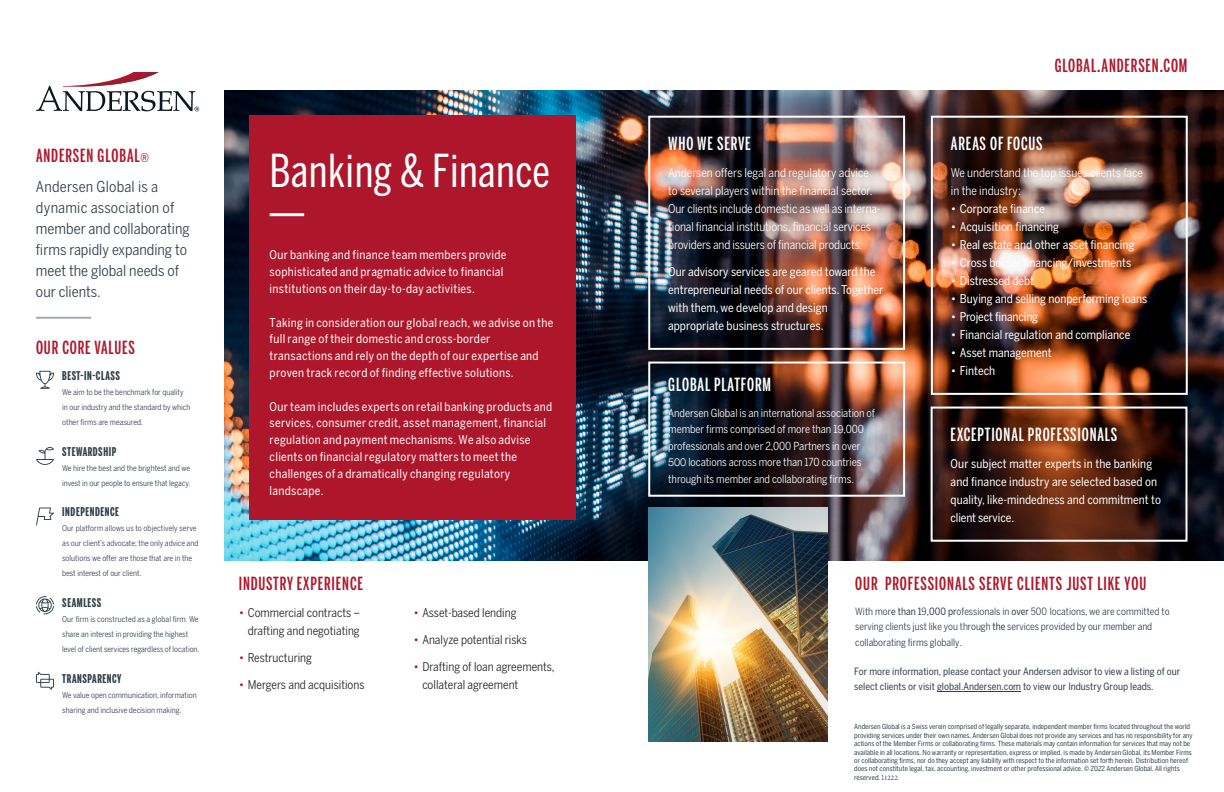
<style>
.page{position:relative;width:1224px;height:792px;background:#fff}
.page>*{position:absolute;margin:0;border:0;box-sizing:border-box;transform-origin:0 0}
.t1{font:45px "Benton Sans Compressed";letter-spacing:.01em;color:#fff}
.t2{font:500 18px "Benton Sans Extra Compressed";letter-spacing:.05em;color:#ae172b}
.t3{font:500 18px "Benton Sans Extra Compressed";letter-spacing:.05em;color:#fff}
.t4{font:500 18px "Benton Sans Extra Comp";letter-spacing:.05em;color:#ae172b}
.t5{font:15px/21px "Benton Sans Condensed";color:#313e48}
.t6{font:condensed 12px/16.8px "Benton Sans";letter-spacing:.025em;color:#fff}
.t7{font:12px/18px "Benton Sans Condensed";color:#fff}
.t8{font:12px/18px "Benton Sans Condensed";letter-spacing:-.01em;color:#fff}
.t9{font:12px/18px "Benton Sans Condensed";color:#231f20;text-align:right}
.t10{font:700 12px "Benton Sans Extra Compressed";letter-spacing:.05em;color:#313e48}
.t11{font:11px/15.8px "Benton Sans Condensed";letter-spacing:-.01em;color:#fff}
.t12{font:10px/15.9px "Benton Sans Condensed";letter-spacing:-.005em;color:#313e48}
.t13{font:condensed 10px/15px "Benton Sans";color:#313e48}
.t14{font:8px/15px "Benton Sans Condensed";color:#313e48}
.t15{font:condensed 7px/8.4px "Benton Sans";color:#303c47}
.s1{font-family:"Benton Sans";font-weight:400;font-stretch:condensed;font-size:12px}
.s2{color:#ae172b}
.s3{font-family:"Helvetica Neue LT Com";font-weight:300}
.s4{font-family:"Benton Sans";font-stretch:condensed}
.s5{font-family:"Benton Sans Condensed";font-stretch:normal}
.s6{font-family:"Minion Pro";font-stretch:normal}
</style>
<div class="page">
<img style="left:224px;top:90px;width:1000px;height:471px">
<svg style="left:36px;top:72px;width:163px;height:39px"></svg>
<img style="left:648px;top:508px;width:180px;height:233px">
<svg style="left:36px;top:371px;width:18px;height:18px"></svg>
<svg style="left:36px;top:447px;width:18px;height:18px"></svg>
<svg style="left:36px;top:508px;width:18px;height:17px"></svg>
<svg style="left:36px;top:596px;width:18px;height:18px"></svg>
<svg style="left:36px;top:672px;width:18px;height:18px"></svg>
<div style="left:250px;top:116px;width:326px;height:404px;background:#ae172b"></div>
<hr style="left:270px;top:213px;width:34px;height:3px;background:#fff">
<hr style="left:36px;top:317px;width:55px;height:2px;background:#a3a9ad">
<div style="left:648px;top:116px;width:257px;height:234px;border:2px solid #fff"></div>
<div style="left:648px;top:362px;width:257px;height:135px;border:2px solid #fff"></div>
<div style="left:931px;top:116px;width:257px;height:279px;border:2px solid #fff"></div>
<div style="left:931px;top:407px;width:257px;height:135px;border:2px solid #fff"></div>
<hr style="left:937px;top:691px;width:84px;height:1px;background:#313e48">
<h2 class="t2" style="left:36px;top:144px;width:115px">ANDERSEN GLOBAL<span class="s1">®</span></h2>
<h3 class="t5" style="left:36px;top:176px;width:155px">Andersen Global is a dynamic association of member and collaborating firms rapidly expanding to meet the global needs of our clients.</h3>
<h2 class="t2" style="left:36px;top:336px;width:100px">OUR CORE VALUES</h2>
<h3 class="t10" style="left:62px;top:368px;width:59px">BEST-IN-CLASS</h3>
<p class="t14" style="left:62px;top:385px;width:130px">We aim to be the benchmark for quality in our industry and the standard by which other firms are measured.</p>
<h3 class="t10" style="left:62px;top:444px;width:56px">STEWARDSHIP</h3>
<p class="t14" style="left:62px;top:460px;width:130px">We hire the best and the brightest and we invest in our people to ensure that legacy.</p>
<h3 class="t10" style="left:62px;top:505px;width:58px">INDEPENDENCE</h3>
<p class="t14" style="left:62px;top:521px;width:138px">Our platform allows us to objectively serve as our client’s advocate; the only advice and solutions we offer are those that are in the best interest of our client.</p>
<h3 class="t10" style="left:62px;top:595px;width:41px">SEAMLESS</h3>
<p class="t14" style="left:62px;top:612px;width:139px">Our firm is constructed as a global firm. We share an interest in providing the highest level of client services regardless of location.</p>
<h3 class="t10" style="left:62px;top:671px;width:61px">TRANSPARENCY</h3>
<p class="t14" style="left:62px;top:687px;width:136px">We value open communication, information sharing and inclusive decision making.</p>
<h1 class="t1" style="left:270px;top:143px;width:282px">Banking &amp; Finance</h1>
<h3 class="t6" style="left:270px;top:247px;width:238px">Our banking and finance team members provide sophisticated and pragmatic advice to financial institutions on their day-to-day activities.</h3>
<h3 class="t6" style="left:270px;top:314px;width:285px">Taking in consideration our global reach, we advise on the full range of their domestic and cross-border transactions and rely on the depth of our expertise and proven track record of finding effective solutions.</h3>
<p class="t6" style="left:270px;top:398px;width:284px">Our team includes experts on retail banking products and services, consumer credit, asset management, financial regulation and payment mechanisms. We also advise clients on financial regulatory matters to meet the challenges of a dramatically changing regulatory landscape.</p>
<h2 class="t2" style="left:239px;top:572px;width:126px">INDUSTRY EXPERIENCE</h2>
<h3 class="t9" style="left:239px;top:603px;width:123px"><span class="s2">•</span> Commercial contracts – drafting and negotiating</h3>
<h3 class="t9" style="left:239px;top:648px;width:75px"><span class="s2">•</span> Restructuring</h3>
<h3 class="t9" style="left:239px;top:675px;width:127px"><span class="s2">•</span> Mergers and acquisitions</h3>
<h3 class="t9" style="left:413px;top:603px;width:105px"><span class="s2">•</span> Asset-based lending</h3>
<h3 class="t9" style="left:413px;top:630px;width:115px"><span class="s2">•</span> Analyze potential risks</h3>
<h3 class="t9" style="left:422px;top:657px;width:134px;text-align:left;text-indent:-9px"><span class="s2">•</span> Drafting of loan agreements, collateral agreement</h3>
<h2 class="t3" style="left:668px;top:132px;width:84px">WHO WE SERVE</h2>
<p class="t8" style="left:668px;top:163px;width:214px">Andersen offers legal and regulatory advice to several players within the financial sector.<br>Our clients include domestic as well as interna&shy;tional financial institutions, financial services providers and issuers of financial products.</p>
<h3 class="t7" style="left:668px;top:262px;width:216px">Our advisory services are geared toward the entrepreneurial needs of our clients. Together with them, we develop and design appropriate business structures.</h3>
<h2 class="t3" style="left:668px;top:373px;width:104px">GLOBAL PLATFORM</h2>
<h3 class="t11" style="left:668px;top:405px;width:208px">Andersen Global is an international association of member firms comprised of more than 1<span class="s3">9</span>,000</h3>
<h3 class="t11" style="left:668px;top:438px;width:195px">professionals and over <span class="s4">2,000</span> Partners in over<br><span class="s3">500</span> locations across more than 170 countries</h3>
<h3 class="t11" style="left:668px;top:471px;width:187px">through its member and collaborating firms.</h3>
<h2 class="t2" style="left:1055px;top:54px;width:134px">GLOBAL.ANDERSEN.COM</h2>
<h2 class="t3" style="left:951px;top:132px;width:93px">AREAS OF FOCUS</h2>
<h3 class="t8" style="left:951px;top:163px;width:194px">We understand the top issues clients face in the industry:</h3>
<h3 class="t7" style="left:951px;top:199px;width:96px">• Corporate finance</h3>
<h3 class="t7" style="left:951px;top:217px;width:110px">• Acquisition financing</h3>
<h3 class="t7" style="left:951px;top:235px;width:185px">• Real estate and other asset financing</h3>
<h3 class="t7" style="left:951px;top:253px;width:182px">• Cross border financing/investments</h3>
<h3 class="t7" style="left:951px;top:271px;width:85px">• Distressed debt</h3>
<h3 class="t7" style="left:951px;top:289px;width:198px">• Buying and selling nonperforming loans</h3>
<h3 class="t7" style="left:951px;top:307px;width:89px">• Project financing</h3>
<h3 class="t7" style="left:951px;top:325px;width:181px">• Financial regulation and compliance</h3>
<h3 class="t7" style="left:951px;top:343px;width:102px">• Asset management</h3>
<h3 class="t7" style="left:951px;top:361px;width:46px">• Fintech</h3>
<h2 class="t3" style="left:951px;top:423px;width:168px">EXCEPTIONAL PROFESSIONALS</h2>
<h3 class="t7" style="left:951px;top:454px;width:212px">Our subject matter experts in the banking and finance industry are selected based on quality, like-mindedness and commitment to client service.</h3>
<h2 class="t4" style="left:855px;top:573px;width:293px">OUR PROFESSIONALS SERVE CLIENTS JUST LIKE YOU</h2>
<h3 class="t12" style="left:855px;top:603px;width:316px">With mor<span class="s4">e than 1</span><span class="s4">9</span><span class="s4">,000 pr</span>ofessionals in <span class="s4">over</span> <span class="s4">500</span> locations, we are committed to serving clients just like you through <span class="s4">the</span> services provided by our member and collaborating firms globally.</h3>
<h3 class="t13" style="left:854px;top:663px;width:327px">For more information, please contact your Andersen advisor to view a listing of our select clients or visit global.Andersen.com to view our Industry Group leads.</h3>
<p class="t15" style="left:854px;top:723px;width:340px">Andersen Global is a Swiss verein comprised of legally separate, independent member firms located throughout the world providing services under their own names. Andersen Global does not provide any services and has no responsibility for any actions of the Member Firms or collaborating firms. These materials may contain information for services that may not be available in all locations. No warranty or representation, express or implied, is made by Andersen Global, its Member Firms or collaborating firms, nor do they accept any liability with respect to the information set forth herein. Distribution hereof does not constitute legal, tax, accounting, investment or other professional advice. © 2022 Andersen Global. All rights reserved. <span class="s5">1</span><span class="s6">1222</span>.</p>
</div>
